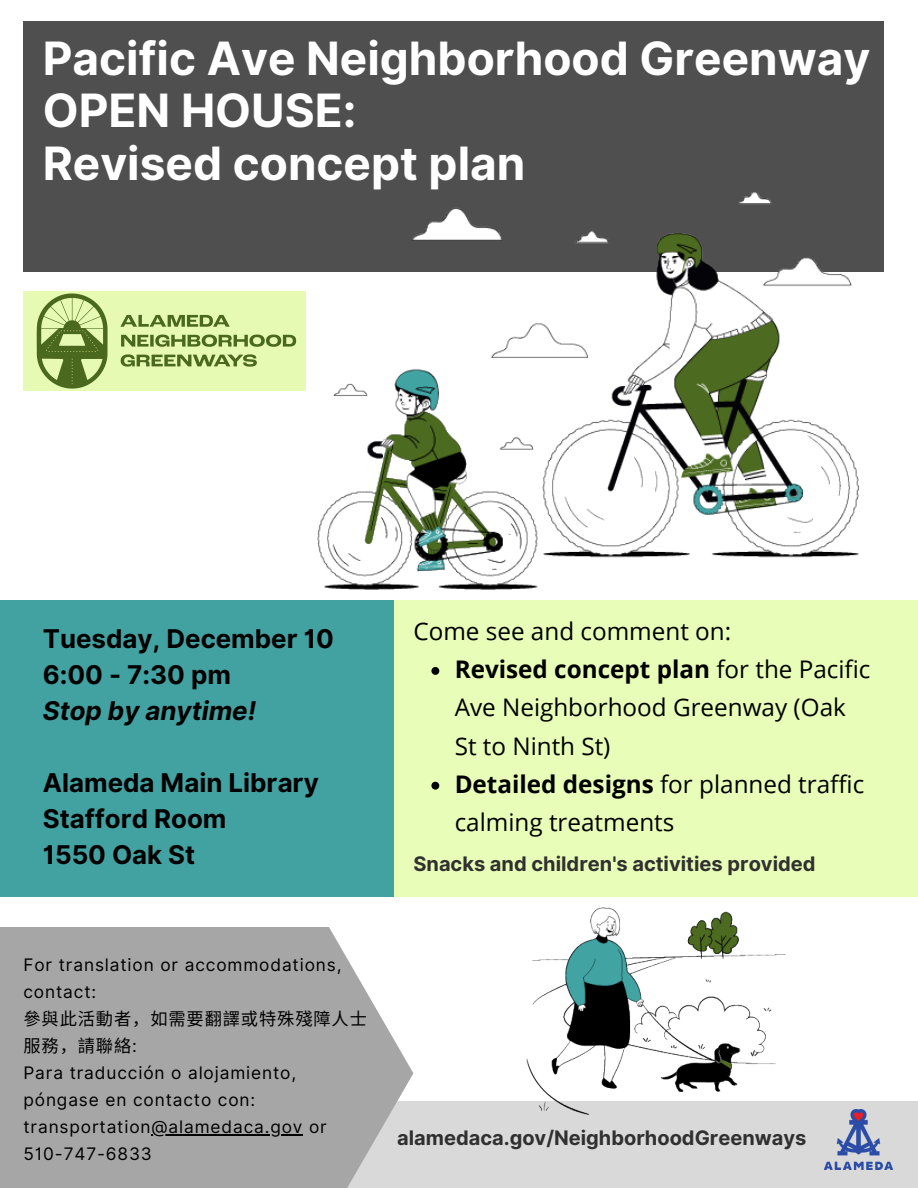
<style>
.page{position:relative;width:918px;height:1188px;background:#fff}
.page>*{position:absolute;margin:0;border:0;box-sizing:border-box;transform-origin:0 0}
.t1{font:700 45.9px/52.5px "Inter";color:#fff}
.t2{font:700 25.8px/36px "Inter";color:#000}
.t3{font:24.3px/38.2px "Open Sans";color:#000}
.t4{font:700 20.1px "Inter";color:#303030}
.t5{font:700 19.95px "Inter";color:#303030}
.t6{font:17.25px/27px "Inter";letter-spacing:.05em;color:#000}
.t7{font:17.25px/27px "Noto Sans CJ Ksc";letter-spacing:.05em;color:#000}
.s1{font-style:italic}
.s2{font-weight:700}
.s3{font-family:"Inter"}
</style>
<div class="page">
<div style="left:23px;top:22px;width:861px;height:250px;background:#4f4f4f"></div>
<div style="left:0;top:600px;width:394px;height:297px;background:#42a2a2"></div>
<div style="left:394px;top:600px;width:524px;height:297px;background:#e8fdb7"></div>
<div style="left:301px;top:1101px;width:617px;height:87px;background:#d9d9d9"></div>
<div style="left:0;top:927px;width:413px;height:261px;background:#a6a6a6"></div>
<img style="left:23px;top:291px;width:283px;height:99px">
<img style="left:317px;top:191px;width:542px;height:398px">
<img style="left:526px;top:908px;width:259px;height:207px">
<img style="left:824px;top:1110px;width:69px;height:59px">
<hr style="left:152px;top:1134px;width:151px;height:1px;background:#000">
<svg style="left:431px;top:667px;width:8px;height:8px"></svg>
<svg style="left:431px;top:782px;width:8px;height:8px"></svg>
<h4 class="t1" style="left:43px;top:32px;width:829px">Pacific Ave Neighborhood Greenway<br>OPEN HOUSE:<br>Revised concept plan</h4>
<h2 class="t2" style="left:43px;top:621px;width:293px">Tuesday, December 10<br>6:00 - 7:30 pm<br><span class="s1">Stop by anytime!</span></h2>
<h2 class="t2" style="left:43px;top:765px;width:278px">Alameda Main Library<br>Stafford Room<br>1550 Oak St</h2>
<p class="t3" style="left:413px;top:611px;width:319px">Come see and comment on:</p>
<p class="t3" style="left:455px;top:650px;width:417px"><span class="s2">Revised concept plan</span> for the Pacific<br>Ave Neighborhood Greenway (Oak<br>St to Ninth St)</p>
<p class="t3" style="left:455px;top:764px;width:411px"><span class="s2">Detailed designs</span> for planned traffic calming treatments</p>
<p class="t4" style="left:413px;top:852px;width:404px">Snacks and children's activities provided</p>
<p class="t6" style="left:23px;top:951px;width:320px">For translation or accommodations, contact:</p>
<p class="t7" style="left:23px;top:1004px;width:343px">參與此活動者，如需要翻譯或特殊殘障人士服務，請聯絡<span class="s3">:</span></p>
<h3 class="t6" style="left:23px;top:1059px;width:274px">Para traducción o alojamiento, póngase en contacto con:</h3>
<p class="t6" style="left:23px;top:1113px;width:305px">transportation@alamedaca.gov or</p>
<p class="t6" style="left:23px;top:1140px;width:130px">510-747-6833</p>
<h1 class="t5" style="left:397px;top:1126px;width:411px">alamedaca.gov/NeighborhoodGreenways</h1>
</div>
